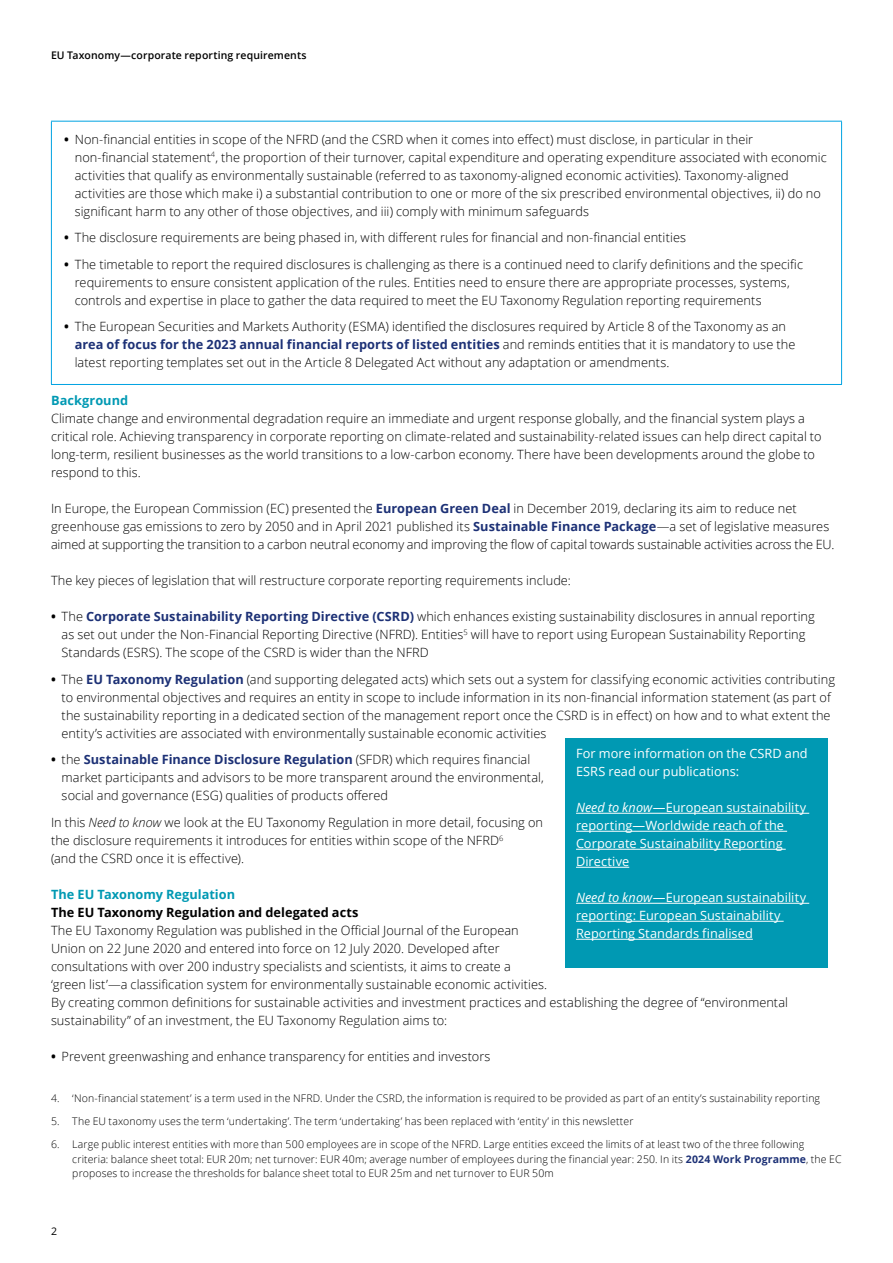
<style>
.page{position:relative;width:893px;height:1263px;background:#fff}
.page>*{position:absolute;margin:0;border:0;box-sizing:border-box;transform-origin:0 0}
.t1{font:300 12.75px/18px "Open Sans";letter-spacing:.005em;color:#000}
.t2{font:12.75px/18px "Open Sans";color:#fff}
.t3{font:700 12.75px "Open Sans";letter-spacing:.005em;color:#000}
.t4{font:700 12.75px "Open Sans";color:#0099b3}
.t5{font:300 10.5px/14.2px "Open Sans";letter-spacing:.01em;color:#000}
.t6{font:600 10.5px "Open Sans";letter-spacing:.01em;color:#000}
.t7{font:10.5px "Open Sans";color:#000}
.s1{font-weight:700}
.s2{font-weight:700;color:#1d3176}
.s3{font-style:italic}
</style>
<div class="page">
<hr style="left:51px;top:121px;width:791px;height:1px;background:#00a3e2">
<hr style="left:51px;top:122px;width:1px;height:262px;background:#00a3e2">
<hr style="left:841px;top:122px;width:1px;height:262px;background:#00a3e2">
<hr style="left:51px;top:384px;width:791px;height:1px;background:#00a3e2">
<div style="left:565px;top:738px;width:263px;height:230px;background:#0099b3"></div>
<hr style="left:576px;top:813px;width:233px;height:1px;background:#fff">
<hr style="left:576px;top:831px;width:211px;height:1px;background:#fff">
<hr style="left:576px;top:849px;width:210px;height:1px;background:#fff">
<hr style="left:576px;top:867px;width:53px;height:1px;background:#fff">
<hr style="left:576px;top:903px;width:233px;height:1px;background:#fff">
<hr style="left:576px;top:921px;width:208px;height:1px;background:#fff">
<hr style="left:576px;top:939px;width:177px;height:1px;background:#fff">
<p class="t6" style="left:51px;top:48px;width:257px">EU Taxonomy—corporate reporting requirements</p>
<p class="t1" style="left:75px;top:130px;width:754px;text-indent:-11px"><span class="s1">•</span> Non-financial entities in scope of the NFRD (and the CSRD when it comes into effect) must disclose, in particular in their non-financial statement<sup>4</sup>, the proportion of their turnover, capital expenditure and operating expenditure associated with economic activities that qualify as environmentally sustainable (referred to as taxonomy-aligned economic activities). Taxonomy-aligned activities are those which make i) a substantial contribution to one or more of the six prescribed environmental objectives, ii) do no significant harm to any other of those objectives, and iii) comply with minimum safeguards</p>
<p class="t1" style="left:64px;top:228px;width:623px"><span class="s1">•</span> The disclosure requirements are being phased in, with different rules for financial and non-financial entities</p>
<p class="t1" style="left:75px;top:255px;width:730px;text-indent:-11px"><span class="s1">•</span> The timetable to report the required disclosures is challenging as there is a continued need to clarify definitions and the specific requirements to ensure consistent application of the rules. Entities need to ensure there are appropriate processes, systems, controls and expertise in place to gather the data required to meet the EU Taxonomy Regulation reporting requirements</p>
<p class="t1" style="left:75px;top:317px;width:722px;text-indent:-11px"><span class="s1">•</span> The European Securities and Markets Authority (ESMA) identified the disclosures required by Article 8 of the Taxonomy as an <span class="s2">area of focus for the 2023 annual financial reports of listed entities</span> and reminds entities that it is mandatory to use the latest reporting templates set out in the Article 8 Delegated Act without any adaptation or amendments.</p>
<p class="t4" style="left:51px;top:392px;width:79px">Background</p>
<p class="t1" style="left:51px;top:409px;width:772px">Climate change and environmental degradation require an immediate and urgent response globally, and the financial system plays a critical role. Achieving transparency in corporate reporting on climate-related and sustainability-related issues can help direct capital to long-term, resilient businesses as the world transitions to a low-carbon economy. There have been developments around the globe to respond to this.</p>
<p class="t1" style="left:51px;top:499px;width:785px">In Europe, the European Commission (EC) presented the <span class="s2">European Green Deal</span> in December 2019, declaring its aim to reduce net greenhouse gas emissions to zero by 2050 and in April 2021 published its <span class="s2">Sustainable Finance Package</span>—a set of legislative measures aimed at supporting the transition to a carbon neutral economy and improving the flow of capital towards sustainable activities across the EU.</p>
<p class="t1" style="left:51px;top:571px;width:521px">The key pieces of legislation that will restructure corporate reporting requirements include:</p>
<p class="t1" style="left:62px;top:607px;width:755px;text-indent:-11px"><span class="s1">•</span> The <span class="s2">Corporate Sustainability Reporting Directive (CSRD)</span> which enhances existing sustainability disclosures in annual reporting as set out under the Non-Financial Reporting Directive (NFRD). Entities<sup>5</sup> will have to report using European Sustainability Reporting<br>Standards (ESRS). The scope of the CSRD is wider than the NFRD</p>
<p class="t1" style="left:62px;top:670px;width:775px;text-indent:-11px"><span class="s1">•</span> The <span class="s2">EU Taxonomy Regulation</span> (and supporting delegated acts) which sets out a system for classifying economic activities contributing to environmental objectives and requires an entity in scope to include information in its non-financial information statement (as part of the sustainability reporting in a dedicated section of the management report once the CSRD is in effect) on how and to what extent the entity’s activities are associated with environmentally sustainable economic activities</p>
<p class="t2" style="left:576px;top:744px;width:233px">For more information on the CSRD and<br>ESRS read our publications:</p>
<p class="t2" style="left:576px;top:798px;width:232px"><span class="s3">Need to know</span>—European sustainability reporting—Worldwide reach of the<br>Corporate Sustainability Reporting<br>Directive</p>
<p class="t2" style="left:576px;top:888px;width:232px"><span class="s3">Need to know</span>—European sustainability reporting: European Sustainability<br>Reporting Standards finalised</p>
<p class="t1" style="left:62px;top:750px;width:484px;text-indent:-11px"><span class="s1">•</span> the <span class="s2">Sustainable Finance Disclosure Regulation</span> (SFDR) which requires financial market participants and advisors to be more transparent around the environmental, social and governance (ESG) qualities of products offered</p>
<p class="t1" style="left:51px;top:813px;width:494px">In this <span class="s3">Need to know</span> we look at the EU Taxonomy Regulation in more detail, focusing on the disclosure requirements it introduces for entities within scope of the NFRD<sup>6<br></sup>(and the CSRD once it is effective).</p>
<p class="t4" style="left:51px;top:885px;width:186px">The EU Taxonomy Regulation</p>
<p class="t3" style="left:51px;top:903px;width:309px">The EU Taxonomy Regulation and delegated acts</p>
<p class="t1" style="left:51px;top:921px;width:738px">The EU Taxonomy Regulation was published in the Official Journal of the European<br>Union on 22 June 2020 and entered into force on 12 July 2020. Developed after<br>consultations with over 200 industry specialists and scientists, it aims to create a<br>‘green list’—a classification system for environmentally sustainable economic activities.<br>By creating common definitions for sustainable activities and investment practices and establishing the degree of “environmental sustainability” of an investment, the EU Taxonomy Regulation aims to:</p>
<p class="t1" style="left:51px;top:1047px;width:441px"><span class="s1">•</span> Prevent greenwashing and enhance transparency for entities and investors</p>
<p class="t5" style="left:51px;top:1091px;width:771px">4. ‘Non-financial statement’ is a term used in the NFRD. Under the CSRD, the information is required to be provided as part of an entity’s sustainability reporting</p>
<p class="t5" style="left:51px;top:1114px;width:584px">5. The EU taxonomy uses the term ‘undertaking’. The term ‘undertaking’ has been replaced with ‘entity’ in this newsletter</p>
<p class="t5" style="left:72px;top:1137px;width:771px;text-indent:-21px">6. Large public interest entities with more than 500 employees are in scope of the NFRD. Large entities exceed the limits of at least two of the three following criteria: balance sheet total: EUR 20m; net turnover: EUR 40m; average number of employees during the financial year: 250. In its <span class="s2">2024 Work Programme</span>, the EC proposes to increase the thresholds for balance sheet total to EUR 25m and net turnover to EUR 50m</p>
<p class="t7" style="left:51px;top:1224px;width:8px">2</p>
</div>
